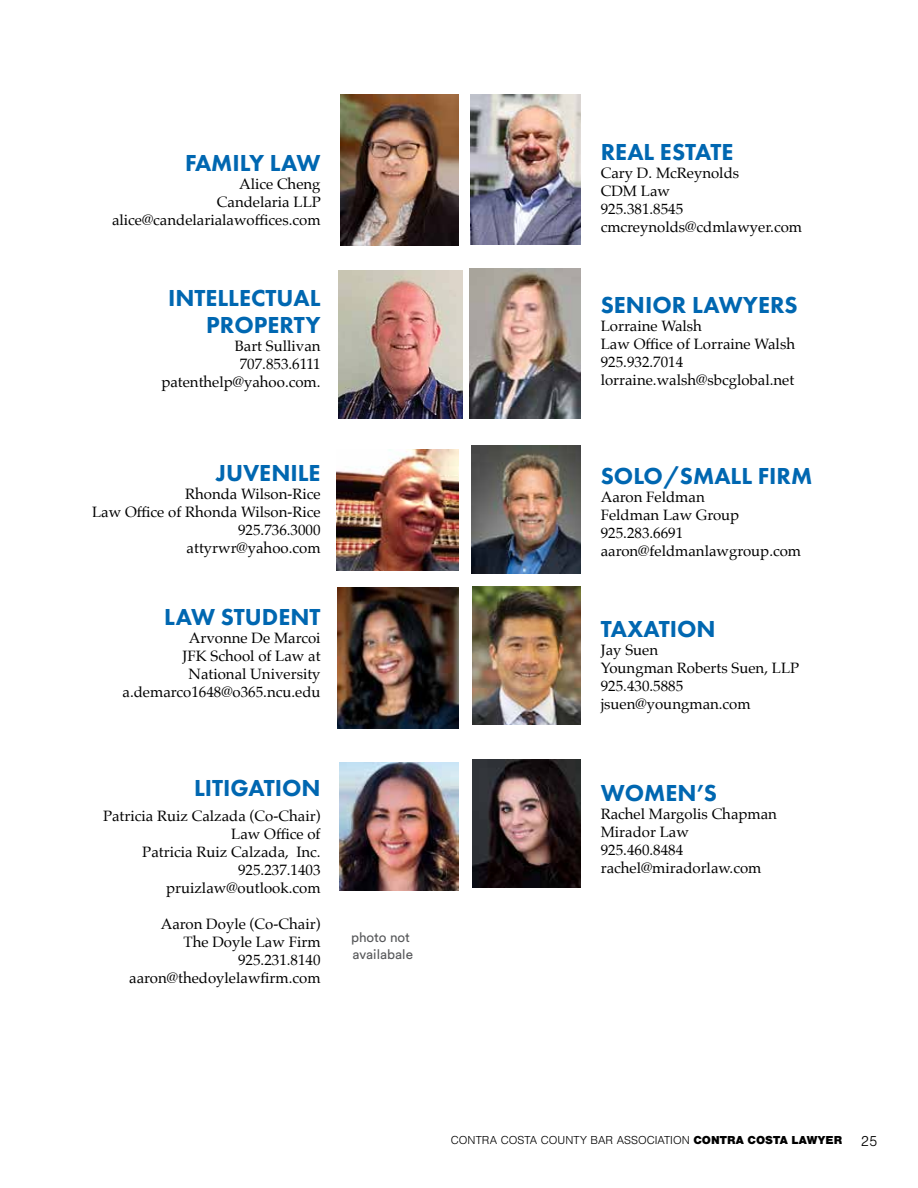
<style>
.page{position:relative;width:918px;height:1188px;background:#fff}
.page>*{position:absolute;margin:0;border:0;box-sizing:border-box;transform-origin:0 0}
.t1{font:800 24px/27px "Futura PT";color:#0067b1;text-align:right}
.t2{font:15px/18px "Palatino";color:#000;text-align:right}
.t3{font:13.5px/16.5px "Circular Std";color:#58595b}
.t4{font:300 12px "Nimbus San";color:#000}
.s1{font-weight:900}
.s2{font-size:15px}
</style>
<div class="page">
<img style="left:337px;top:449px;width:121px;height:122px">
<img style="left:472px;top:586px;width:108px;height:139px">
<img style="left:340px;top:762px;width:119px;height:129px">
<img style="left:471px;top:446px;width:109px;height:127px">
<img style="left:340px;top:94px;width:119px;height:152px">
<img style="left:338px;top:270px;width:125px;height:148px">
<img style="left:338px;top:587px;width:121px;height:142px">
<img style="left:470px;top:94px;width:110px;height:151px">
<img style="left:470px;top:269px;width:110px;height:149px">
<img style="left:472px;top:759px;width:108px;height:129px">
<h1 class="t1" style="left:185px;top:149px;width:137px">FAMILY LAW</h1>
<p class="t2" style="left:112px;top:175px;width:210px">Alice Cheng<br>Candelaria LLP alice@candelarialawoffices.com</p>
<h1 class="t1" style="left:168px;top:284px;width:154px">INTELLECTUAL<br>PROPERTY</h1>
<p class="t2" style="left:161px;top:337px;width:161px">Bart Sullivan<br>707.853.6111 patenthelp@yahoo.com.</p>
<h1 class="t1" style="left:216px;top:459px;width:106px">JUVENILE</h1>
<p class="t2" style="left:92px;top:485px;width:230px">Rhonda Wilson-Rice<br>Law Office of Rhonda Wilson-Rice<br>925.736.3000<br>attyrwr@yahoo.com</p>
<h1 class="t1" style="left:164px;top:603px;width:158px">LAW STUDENT</h1>
<p class="t2" style="left:123px;top:629px;width:200px">Arvonne De Marcoi<br>JFK School of Law at<br>National University a.demarco1648@o365.ncu.edu</p>
<h1 class="t1" style="left:194px;top:774px;width:128px">LITIGATION</h1>
<p class="t2" style="left:103px;top:807px;width:219px">Patricia Ruiz Calzada (Co-Chair)<br>Law Office of<br>Patricia Ruiz Calzada, Inc.<br>925.237.1403 pruizlaw@outlook.com</p>
<p class="t2" style="left:129px;top:915px;width:193px">Aaron Doyle (Co-Chair)<br>The Doyle Law Firm<br>925.231.8140 aaron@thedoylelawfirm.com</p>
<p class="t3" style="left:351px;top:929px;width:64px">photo not availabale</p>
<h1 class="t1" style="left:601px;top:138px;width:134px">REAL ESTATE</h1>
<p class="t2" style="left:601px;top:164px;width:203px;text-align:left">Cary D. McReynolds<br>CDM Law<br>925.381.8545 cmcreynolds@cdmlawyer.com</p>
<h1 class="t1" style="left:601px;top:291px;width:199px">SENIOR LAWYERS</h1>
<p class="t2" style="left:601px;top:317px;width:196px;text-align:left">Lorraine Walsh<br>Law Office of Lorraine Walsh<br>925.932.7014 lorraine.walsh@sbcglobal.net</p>
<h1 class="t1" style="left:601px;top:462px;width:213px">SOLO/SMALL FIRM</h1>
<p class="t2" style="left:601px;top:488px;width:202px;text-align:left">Aaron Feldman<br>Feldman Law Group<br>925.283.6691 aaron@feldmanlawgroup.com</p>
<h1 class="t1" style="left:601px;top:615px;width:116px">TAXATION</h1>
<p class="t2" style="left:601px;top:641px;width:200px;text-align:left">Jay Suen<br>Youngman Roberts Suen, LLP<br>925.430.5885 jsuen@youngman.com</p>
<h1 class="t1" style="left:601px;top:779px;width:118px">WOMEN’S</h1>
<p class="t2" style="left:601px;top:805px;width:178px;text-align:left">Rachel Margolis Chapman<br>Mirador Law<br>925.460.8484 rachel@miradorlaw.com</p>
<p class="t4" style="left:451px;top:1134px;width:428px">CONTRA COSTA COUNTY BAR ASSOCIATION <span class="s1">CONTRA COSTA LAWYER</span> <span class="s2">25</span></p>
</div>
